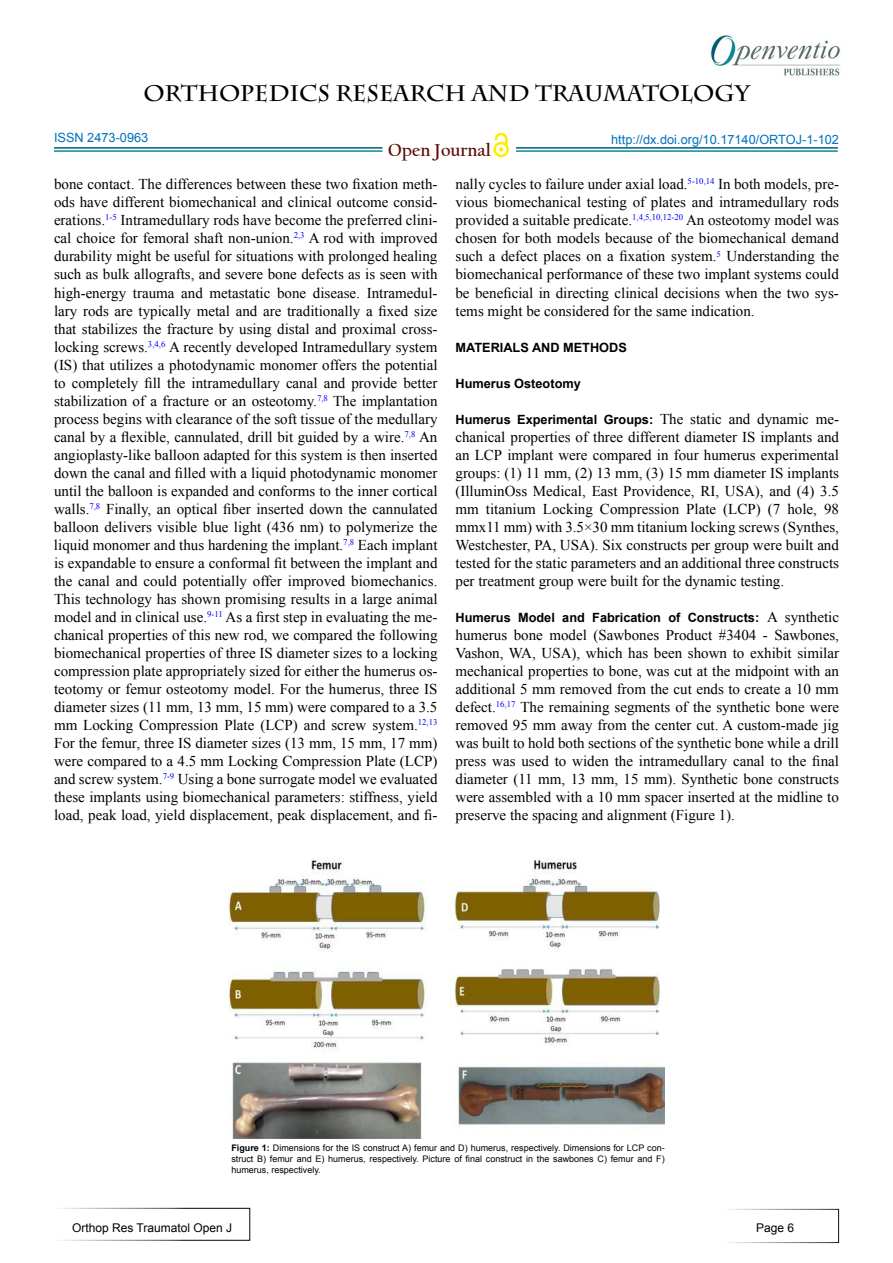
<style>
.page{position:relative;width:893px;height:1263px;background:#fff}
.page>*{position:absolute;margin:0;border:0;box-sizing:border-box;transform-origin:0 0}
.t1{font:700 22.5px "Charlemagne Std";color:#000}
.t2{font:700 18.15px "Californian FB";color:#580b05}
.t3{font:15px/18px "Times New Roman";color:#000;text-align:justify}
.t4{font:700 12.75px "Arial";color:#000}
.t5{font:12.75px "Arial";color:#0072bc}
.t6{font:12.75px "Arial";color:#0071bc}
.t7{font:12px "Arial";color:#000}
.t8{font:9px/10.8px "Arial";color:#000;text-align:justify}
.s1{font-family:"Times New Roman";font-weight:400;font-size:15px}
.s2{font-weight:700}
</style>
<div class="page">
<hr style="left:54px;top:147px;width:328px;height:2px;background:#015d75">
<hr style="left:54px;top:150px;width:328px;height:2px;background:#0a8b93">
<hr style="left:516px;top:147px;width:322px;height:2px;background:#015d75">
<hr style="left:516px;top:150px;width:322px;height:2px;background:#0a8b93">
<svg style="left:493px;top:142px;width:16px;height:15px"></svg>
<div style="left:496px;top:144px;width:10px;height:11px;background:#fff;border-radius:50%"></div>
<svg style="left:495px;top:132px;width:13px;height:20px"></svg>
<div style="left:54px;top:1208px;width:196px;height:33px;border:1px solid #fff"></div>
<div style="left:723px;top:1209px;width:116px;height:34px;border:1px solid #fff"></div>
<img style="left:711px;top:35px;width:129px;height:41px">
<img style="left:228px;top:858px;width:437px;height:280px">
<h1 class="t1" style="left:144px;top:80px;width:607px">ORTHOPEDICS RESEARCH AND TRAUMATOLOGY</h1>
<p class="t2" style="left:388px;top:139px;width:104px">Open Journal</p>
<p class="t6" style="left:54px;top:129px;width:96px">ISSN 2473-0963</p>
<p class="t5" style="left:611px;top:131px;width:229px">http://dx.doi.org/10.17140/ORTOJ-1-102</p>
<p class="t3" style="left:54px;top:175px;width:385px">bone contact. The differences between these two fixation meth&shy;ods have different biomechanical and clinical outcome consid&shy;erations.<sup>1-5</sup> Intramedullary rods have become the preferred clini&shy;cal choice for femoral shaft non-union.<sup>2,3</sup> A rod with improved durability might be useful for situations with prolonged healing such as bulk allografts, and severe bone defects as is seen with high-energy trauma and metastatic bone disease. Intramedul&shy;lary rods are typically metal and are traditionally a fixed size that stabilizes the fracture by using distal and proximal cross&shy;locking screws.<sup>3,4,6</sup> A recently developed Intramedullary system (IS) that utilizes a photodynamic monomer offers the potential to completely fill the intramedullary canal and provide better stabilization of a fracture or an osteotomy.<sup>7,8</sup> The implantation process begins with clearance of the soft tissue of the medullary canal by a flexible, cannulated, drill bit guided by a wire.<sup>7,8</sup> An angioplasty-like balloon adapted for this system is then inserted down the canal and filled with a liquid photodynamic monomer until the balloon is expanded and conforms to the inner cortical walls.<sup>7,8</sup> Finally, an optical fiber inserted down the cannulated balloon delivers visible blue light (436 nm) to polymerize the liquid monomer and thus hardening the implant.<sup>7,8</sup> Each implant is expandable to ensure a conformal fit between the implant and the canal and could potentially offer improved biomechanics.<br>This technology has shown promising results in a large animal model and in clinical use.<sup>9-11</sup> As a first step in evaluating the me&shy;chanical properties of this new rod, we compared the following biomechanical properties of three IS diameter sizes to a locking compression plate appropriately sized for either the humerus os&shy;teotomy or femur osteotomy model. For the humerus, three IS diameter sizes (11 mm, 13 mm, 15 mm) were compared to a 3.5 mm Locking Compression Plate (LCP) and screw system.<sup>12,13<br></sup>For the femur, three IS diameter sizes (13 mm, 15 mm, 17 mm) were compared to a 4.5 mm Locking Compression Plate (LCP) and screw system.<sup>7-9</sup> Using a bone surrogate model we evaluated these implants using biomechanical parameters: stiffness, yield load, peak load, yield displacement, peak displacement, and fi-</p>
<p class="t3" style="left:455px;top:175px;width:385px">nally cycles to failure under axial load.<sup>5-10,14</sup> In both models, pre&shy;vious biomechanical testing of plates and intramedullary rods provided a suitable predicate.<sup>1,4,5,10,12-20</sup> An osteotomy model was chosen for both models because of the biomechanical demand such a defect places on a fixation system.<sup>5</sup> Understanding the biomechanical performance of these two implant systems could be beneficial in directing clinical decisions when the two sys&shy;tems might be considered for the same indication.</p>
<p class="t4" style="left:455px;top:338px;width:173px">MATERIALS AND METHODS</p>
<p class="t4" style="left:455px;top:374px;width:127px">Humerus Osteotomy</p>
<p class="t4" style="left:455px;top:410px;width:385px">Humerus Experimental Groups: <span class="s1">The static and dynamic me-</span></p>
<p class="t3" style="left:455px;top:427px;width:385px">chanical properties of three different diameter IS implants and an LCP implant were compared in four humerus experimental groups: (1) 11 mm, (2) 13 mm, (3) 15 mm diameter IS implants (IlluminOss Medical, East Providence, RI, USA), and (4) 3.5 mm titanium Locking Compression Plate (LCP) (7 hole, 98 mmx11 mm) with 3.5×30 mm titanium locking screws (Synthes, Westchester, PA, USA). Six constructs per group were built and tested for the static parameters and an additional three constructs per treatment group were built for the dynamic testing.</p>
<p class="t4" style="left:455px;top:608px;width:385px">Humerus Model and Fabrication of Constructs: <span class="s1">A synthetic</span></p>
<p class="t3" style="left:455px;top:625px;width:385px">humerus bone model (Sawbones Product #3404 - Sawbones, Vashon, WA, USA), which has been shown to exhibit similar mechanical properties to bone, was cut at the midpoint with an additional 5 mm removed from the cut ends to create a 10 mm defect.<sup>16,17</sup> The remaining segments of the synthetic bone were removed 95 mm away from the center cut. A custom-made jig was built to hold both sections of the synthetic bone while a drill press was used to widen the intramedullary canal to the final diameter (11 mm, 13 mm, 15 mm). Synthetic bone constructs were assembled with a 10 mm spacer inserted at the midline to preserve the spacing and alignment (Figure 1).</p>
<p class="t8" style="left:231px;top:1142px;width:435px"><span class="s2">Figure 1:</span> Dimensions for the IS construct A) femur and D) humerus, respectively. Dimensions for LCP con&shy;struct B) femur and E) humerus, respectively. Picture of final construct in the sawbones C) femur and F) humerus, respectively.</p>
<p class="t7" style="left:72px;top:1220px;width:162px">Orthop Res Traumatol Open J</p>
<p class="t7" style="left:756px;top:1220px;width:40px">Page 6</p>
</div>
